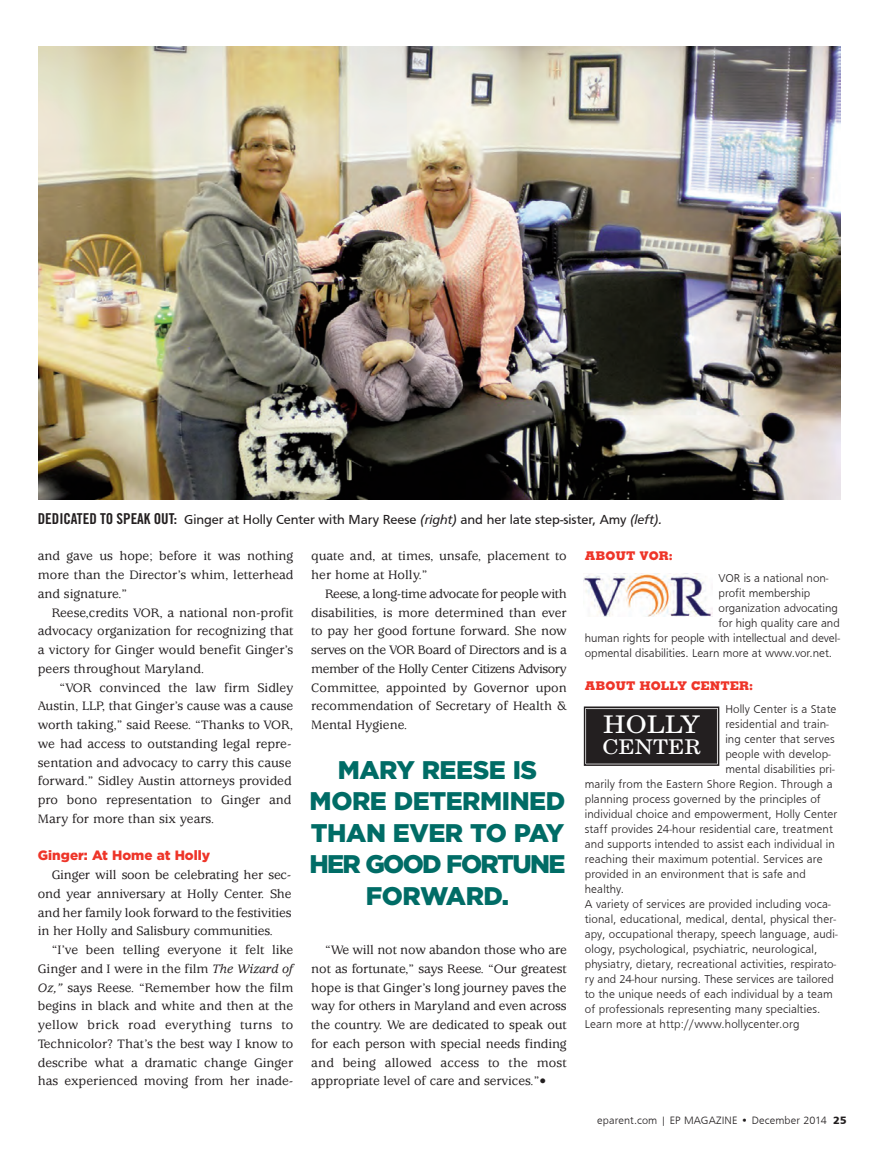
<style>
.page{position:relative;width:878px;height:1161px;background:#fff}
.page>*{position:absolute;margin:0;border:0;box-sizing:border-box;transform-origin:0 0}
.t1{font:900 25.5px/31.5px "Gotham";letter-spacing:-.02em;color:#006c66;text-align:center}
.t2{font:24.3px "New Century Schlbk";color:#fff;scale:1.11 1}
.t3{font:20.25px "New Century Schlbk";color:#fff;scale:1.11 1}
.t4{font:500 13.5px/18.8px "Usherwood";color:#231f20;text-align:justify}
.t5{font:13.5px "Frutus T";letter-spacing:-.005em;color:#231f20}
.t6{font:900 13.5px "Gotham";color:#ee3529}
.t7{font:12px "Frutus T Light";letter-spacing:.01em;color:#231f20}
.t8{font:800 12px "Memphis";color:#ee3529}
.t9{font:11.25px "Frutus T Light";letter-spacing:.01em;color:#231f20}
.s1{font-family:"Trade Gothic Bold Cond Twenty";font-size:15px}
.s2{font-family:"Frutus T Italic"}
.s3{font-style:italic}
.s4{font-family:"Frutus T Bold"}
</style>
<div class="page">
<img style="left:38px;top:46px;width:802px;height:454px">
<div style="left:586px;top:710px;width:130px;height:53px;background:#231f20"></div>
<div style="left:584px;top:706px;width:135px;height:60px;border:2px solid #231f20"></div>
<div style="left:586px;top:709px;width:130px;height:54px;border:1px solid #231f20"></div>
<img style="left:584px;top:574px;width:128px;height:43px">
<p class="t5" style="left:38px;top:514px;width:625px"><span class="s1">DEDICATED TO SPEAK OUT:</span> Ginger at Holly Center with Mary Reese <span class="s2">(right)</span> and her late step-sister, Amy <span class="s2">(left).</span></p>
<p class="t4" style="left:38px;top:548px;width:257px">and gave us hope; before it was nothing more than the Director’s whim, letterhead and signature.”</p>
<p class="t4" style="left:38px;top:604px;width:257px;text-indent:14px">Reese,credits VOR, a national non-profit advocacy organization for recognizing that a victory for Ginger would benefit Ginger’s peers throughout Maryland.</p>
<p class="t4" style="left:38px;top:679px;width:257px;text-align:left;text-indent:22px">“VOR convinced the law firm Sidley Austin, LLP, that Ginger’s cause was a cause worth taking,” said Reese. “Thanks to VOR, we had access to outstanding legal repre&shy;sentation and advocacy to carry this cause forward.” Sidley Austin attorneys provided pro bono representation to Ginger and Mary for more than six years.</p>
<p class="t6" style="left:38px;top:848px;width:174px">Ginger: At Home at Holly</p>
<p class="t4" style="left:38px;top:867px;width:255px;text-indent:14px">Ginger will soon be celebrating her sec&shy;ond year anniversary at Holly Center. She and her family look forward to the festivities in her Holly and Salisbury communities.</p>
<p class="t4" style="left:38px;top:942px;width:257px;text-indent:14px">“I’ve been telling everyone it felt like Ginger and I were in the film <span class="s3">The Wizard of Oz,”</span> says Reese. “Remember how the film begins in black and white and then at the yellow brick road everything turns to Technicolor? That’s the best way I know to describe what a dramatic change Ginger has experienced moving from her inade-</p>
<p class="t4" style="left:311px;top:548px;width:257px">quate and, at times, unsafe, placement to her home at Holly.”</p>
<p class="t4" style="left:311px;top:586px;width:257px;text-indent:14px">Reese, a long-time advocate for people with disabilities, is more determined than ever to pay her good fortune forward. She now serves on the VOR Board of Directors and is a member of the Holly Center Citizens Advisory Committee, appointed by Governor upon recommendation of Secretary of Health &amp; Mental Hygiene.</p>
<h1 class="t1" style="left:309px;top:754px;width:257px">MARY REESE IS<br>MORE DETERMINED<br>THAN EVER TO PAY<br>HER GOOD FORTUNE<br>FORWARD.</h1>
<p class="t4" style="left:311px;top:942px;width:257px;text-indent:14px">“We will not now abandon those who are not as fortunate,” says Reese. “Our greatest hope is that Ginger’s long journey paves the way for others in Maryland and even across the country. We are dedicated to speak out for each person with special needs finding and being allowed access to the most appropriate level of care and services.”•</p>
<p class="t8" style="left:584px;top:551px;width:89px">ABOUT VOR:</p>
<p class="t7" style="left:718px;top:573px;width:111px">VOR is a national non-</p>
<p class="t7" style="left:718px;top:588px;width:93px">profit membership</p>
<p class="t7" style="left:718px;top:603px;width:121px">organization advocating</p>
<p class="t7" style="left:718px;top:618px;width:123px">for high quality care and</p>
<p class="t7" style="left:584px;top:633px;width:257px">human rights for people with intellectual and devel-</p>
<p class="t7" style="left:584px;top:648px;width:249px">opmental disabilities. Learn more at www.vor.net.</p>
<p class="t8" style="left:584px;top:682px;width:170px">ABOUT HOLLY CENTER:</p>
<p class="t7" style="left:725px;top:704px;width:112px">Holly Center is a State</p>
<p class="t7" style="left:725px;top:719px;width:105px">residential and train-</p>
<p class="t7" style="left:725px;top:734px;width:111px">ing center that serves</p>
<p class="t7" style="left:725px;top:749px;width:107px">people with develop-</p>
<p class="t7" style="left:725px;top:764px;width:111px">mental disabilities pri-</p>
<p class="t7" style="left:584px;top:779px;width:249px">marily from the Eastern Shore Region. Through a</p>
<p class="t7" style="left:584px;top:794px;width:237px">planning process governed by the principles of</p>
<p class="t7" style="left:584px;top:809px;width:254px">individual choice and empowerment, Holly Center</p>
<p class="t7" style="left:584px;top:824px;width:250px">staff provides 24-hour residential care, treatment</p>
<p class="t7" style="left:584px;top:839px;width:251px">and supports intended to assist each individual in</p>
<p class="t7" style="left:584px;top:854px;width:239px">reaching their maximum potential. Services are</p>
<p class="t7" style="left:584px;top:869px;width:222px">provided in an environment that is safe and</p>
<p class="t7" style="left:584px;top:884px;width:41px">healthy.</p>
<p class="t7" style="left:584px;top:899px;width:247px">A variety of services are provided including voca-</p>
<p class="t7" style="left:584px;top:914px;width:253px">tional, educational, medical, dental, physical ther-</p>
<p class="t7" style="left:584px;top:929px;width:254px">apy, occupational therapy, speech language, audi-</p>
<p class="t7" style="left:584px;top:944px;width:234px">ology, psychological, psychiatric, neurological,</p>
<p class="t7" style="left:584px;top:959px;width:253px">physiatry, dietary, recreational activities, respirato-</p>
<p class="t7" style="left:584px;top:974px;width:250px">ry and 24-hour nursing. These services are tailored</p>
<p class="t7" style="left:584px;top:989px;width:249px">to the unique needs of each individual by a team</p>
<p class="t7" style="left:584px;top:1004px;width:237px">of professionals representing many specialties.</p>
<p class="t7" style="left:584px;top:1019px;width:216px">Learn more at http://www.hollycenter.org</p>
<h2 class="t2" style="left:603px;top:710px;width:88px">HOLLY</h2>
<h3 class="t3" style="left:602px;top:735px;width:90px">CENTER</h3>
<p class="t9" style="left:597px;top:1116px;width:251px">eparent.com | EP MAGAZINE • December 2014 <span class="s4">25</span></p>
</div>
